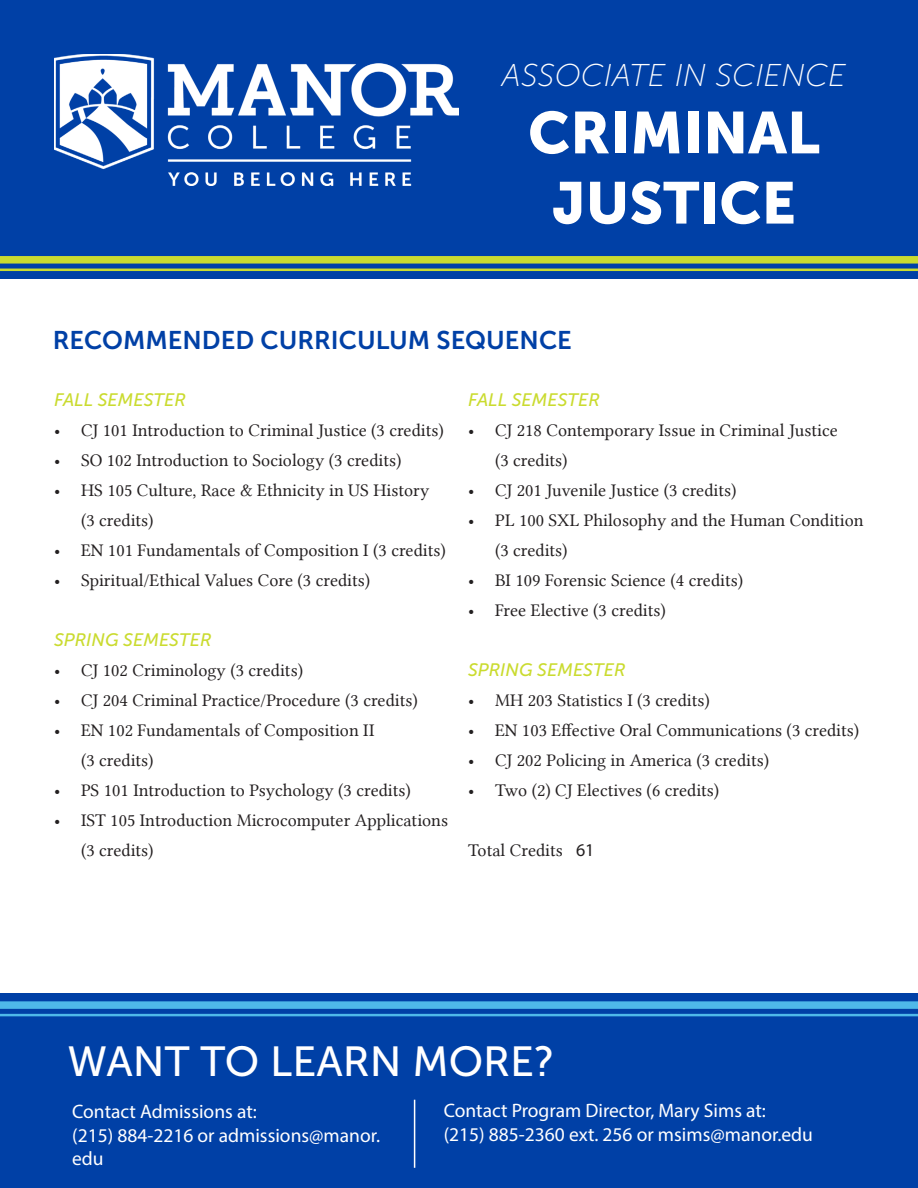
<style>
.page{position:relative;width:918px;height:1188px;background:#fff}
.page>*{position:absolute;margin:0;border:0;box-sizing:border-box;transform-origin:0 0}
.t1{font:58.5px/70.2px "Museo Sans 900";color:#fff;text-align:center}
.t2{font:42px "Museo Sans 500";color:#fff}
.t3{font:italic 31.5px "Museo Sans 100";color:#fff}
.t4{font:25.5px "Museo Sans 700";color:#0040a6}
.t5{font:19.5px/23.4px "Myriad Pro";color:#fff}
.t6{font:18px/30px "Lin Libertine";color:#231f20}
.t7{font:italic 18px "Museo Sans 500";color:#cadb2f}
.s1{font-family:"Myriad Pro"}
</style>
<div class="page">
<div style="left:0;top:994px;width:918px;height:194px;background:#0040a6"></div>
<hr style="left:414px;top:1100px;width:1px;height:68px;background:#fff">
<svg style="left:0;top:0;width:918px;height:279px;background:#114cab"></svg>
<div style="left:0;top:256px;width:918px;height:8px;background:#cadb2f"></div>
<hr style="left:0;top:269px;width:918px;height:2px;background:#cadb2f">
<div style="left:0;top:1001px;width:918px;height:8px;background:#4eb9e9"></div>
<hr style="left:0;top:1014px;width:918px;height:2px;background:#4eb9e9">
<p class="t3" style="left:502px;top:59px;width:346px">ASSOCIATE IN SCIENCE</p>
<p class="t1" style="left:528px;top:98px;width:293px">CRIMINAL<br>JUSTICE</p>
<p class="t4" style="left:53px;top:326px;width:521px">RECOMMENDED CURRICULUM SEQUENCE</p>
<p class="t7" style="left:54px;top:390px;width:133px">FALL SEMESTER</p>
<p class="t6" style="left:54px;top:415px;width:391px">• CJ 101 Introduction to Criminal Justice (3 credits)</p>
<p class="t6" style="left:54px;top:445px;width:349px">• SO 102 Introduction to Sociology (3 credits)</p>
<p class="t6" style="left:54px;top:475px;width:377px">• HS 105 Culture, Race &amp; Ethnicity in US History</p>
<p class="t6" style="left:81px;top:505px;width:74px">(3 credits)</p>
<p class="t6" style="left:54px;top:535px;width:393px">• EN 101 Fundamentals of Composition I (3 credits)</p>
<p class="t6" style="left:54px;top:565px;width:318px">• Spiritual/Ethical Values Core (3 credits)</p>
<p class="t7" style="left:54px;top:630px;width:159px">SPRING SEMESTER</p>
<p class="t6" style="left:54px;top:655px;width:251px">• CJ 102 Criminology (3 credits)</p>
<p class="t6" style="left:54px;top:685px;width:365px">• CJ 204 Criminal Practice/Procedure (3 credits)</p>
<p class="t6" style="left:54px;top:715px;width:322px">• EN 102 Fundamentals of Composition II</p>
<p class="t6" style="left:81px;top:745px;width:74px">(3 credits)</p>
<p class="t6" style="left:54px;top:775px;width:358px">• PS 101 Introduction to Psychology (3 credits)</p>
<p class="t6" style="left:81px;top:805px;width:369px;text-indent:-27px">• IST 105 Introduction Microcomputer Applications (3 credits)</p>
<p class="t7" style="left:468px;top:390px;width:133px">FALL SEMESTER</p>
<p class="t6" style="left:468px;top:415px;width:371px">• CJ 218 Contemporary Issue in Criminal Justice</p>
<p class="t6" style="left:495px;top:445px;width:74px">(3 credits)</p>
<p class="t6" style="left:468px;top:475px;width:270px">• CJ 201 Juvenile Justice (3 credits)</p>
<p class="t6" style="left:495px;top:505px;width:370px;text-indent:-27px">• PL 100 SXL Philosophy and the Human Condition (3 credits)</p>
<p class="t6" style="left:468px;top:565px;width:277px">• BI 109 Forensic Science (4 credits)</p>
<p class="t6" style="left:468px;top:595px;width:199px">• Free Elective (3 credits)</p>
<p class="t7" style="left:468px;top:660px;width:159px">SPRING SEMESTER</p>
<p class="t6" style="left:468px;top:685px;width:243px">• MH 203 Statistics I (3 credits)</p>
<p class="t6" style="left:468px;top:715px;width:393px">• EN 103 Effective Oral Communications (3 credits)</p>
<p class="t6" style="left:468px;top:745px;width:303px">• CJ 202 Policing in America (3 credits)</p>
<p class="t6" style="left:468px;top:775px;width:253px">• Two (2) CJ Electives (6 credits)</p>
<p class="t6" style="left:468px;top:835px;width:128px">Total Credits <span class="s1">61</span></p>
<p class="t2" style="left:68px;top:1039px;width:489px">WANT TO LEARN MORE?</p>
<p class="t5" style="left:72px;top:1100px;width:186px">Contact Admissions at:</p>
<p class="t5" style="left:72px;top:1123px;width:309px">(215) 884-2216 or admissions@manor. edu</p>
<p class="t5" style="left:444px;top:1099px;width:324px">Contact Program Director, Mary Sims at:</p>
<p class="t5" style="left:444px;top:1122px;width:371px">(215) 885-2360 ext. 256 or msims@manor.edu</p>
</div>
